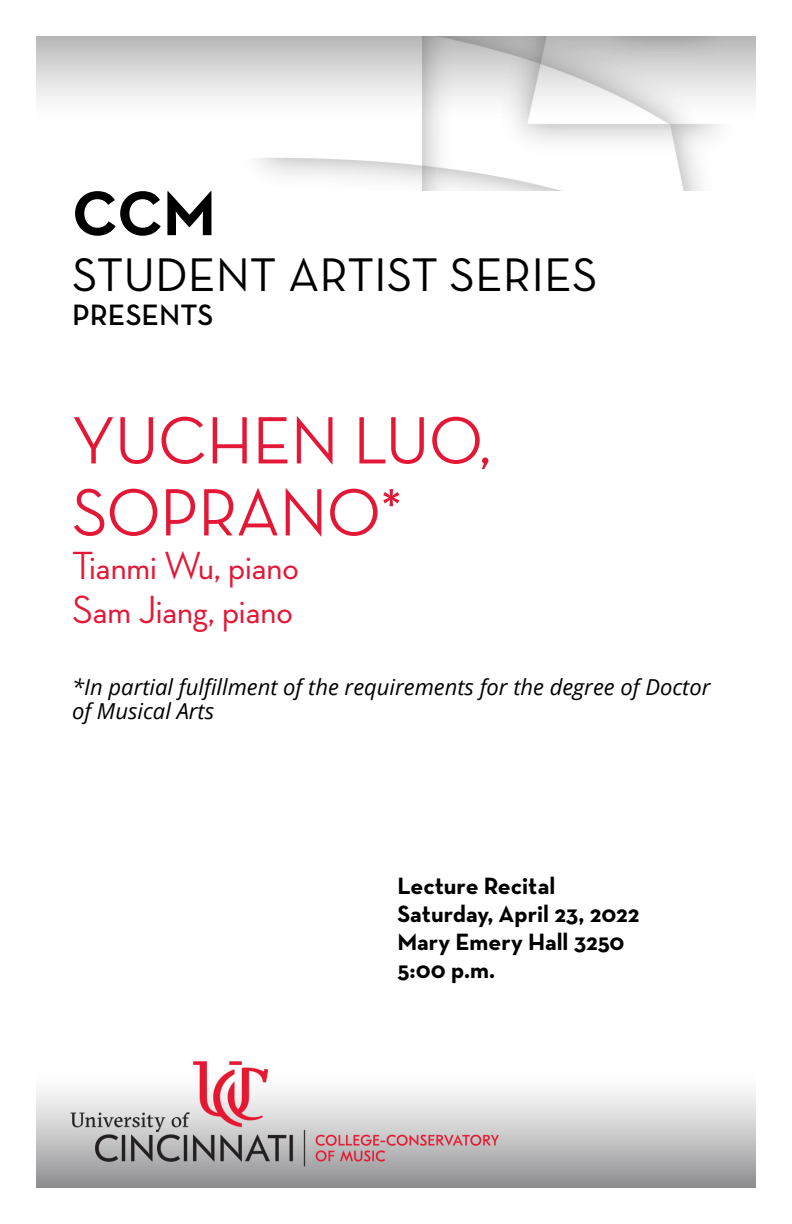
<style>
.page{position:relative;width:792px;height:1224px;background:#fff}
.page>*{position:absolute;margin:0;border:0;box-sizing:border-box;transform-origin:0 0}
.Concert_Title{font:500 68px/72px "Neutra Disp";color:#e31837}
.Page_Intro{font:700 64px "Neutra Text";color:#000}
.Page_Intro-2{font:48px "Neutra Text";color:#000}
.Concert_Title-2{font:500 40px "Neutra Disp";color:#e31837}
.Page_Intro-3{font:600 30px "Neutra Text";color:#000}
.Date_Venue_Time{font:700 24px "Neutra Text";color:#000}
.Concert_Title-3{font:italic 22px/24px "Open Sans";color:#000}
</style>
<div class="page">
<img style="left:36px;top:36px;width:720px;height:154px">
<img style="left:36px;top:1061px;width:720px;height:127px">
<h1 class="Page_Intro" style="left:72px;top:173px;width:145px">CCM</h1>
<h1 class="Page_Intro-2" style="left:72px;top:246px;width:527px">STUDENT ARTIST SERIES</h1>
<h1 class="Page_Intro-3" style="left:72px;top:297px;width:143px">PRESENTS</h1>
<h1 class="Concert_Title" style="left:72px;top:405px;width:421px">YUCHEN LUO,<br>SOPRANO*</h1>
<h1 class="Concert_Title-2" style="left:72px;top:544px;width:228px">Tianmi Wu, piano</h1>
<h1 class="Concert_Title-2" style="left:72px;top:588px;width:222px">Sam Jiang, piano</h1>
<h1 class="Concert_Title-3" style="left:72px;top:675px;width:640px">*In partial fulfillment of the requirements for the degree of Doctor of Musical Arts</h1>
<h3 class="Date_Venue_Time" style="left:397px;top:871px;width:159px">Lecture Recital</h3>
<h3 class="Date_Venue_Time" style="left:397px;top:899px;width:243px">Saturday, April 23, 2022</h3>
<h3 class="Date_Venue_Time" style="left:397px;top:927px;width:229px">Mary Emery Hall 3250</h3>
<h3 class="Date_Venue_Time" style="left:397px;top:955px;width:99px">5:00 p.m.</h3>
</div>
